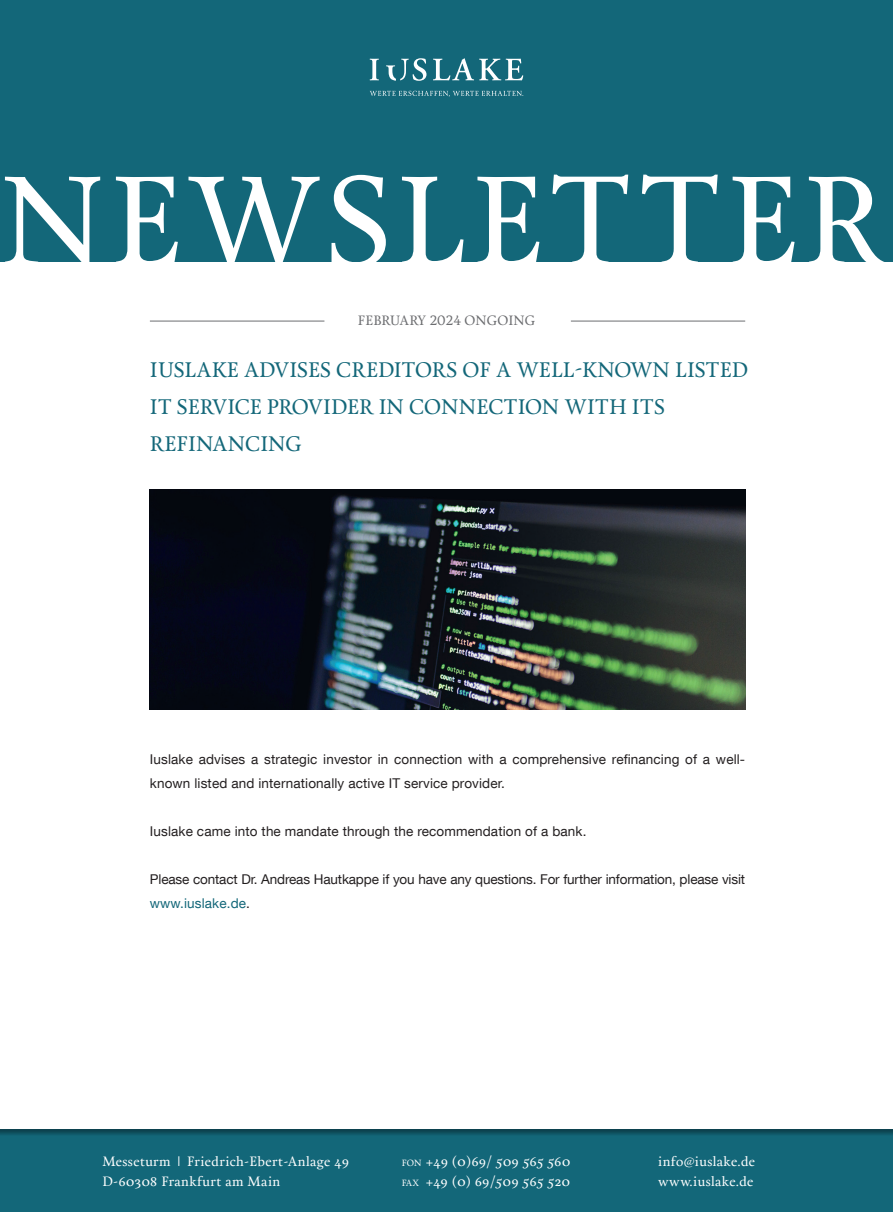
<style>
.page{position:relative;width:893px;height:1212px;background:#fff}
.page>*{position:absolute;margin:0;border:0;box-sizing:border-box;transform-origin:0 0}
.t1{font:126.6px "Calendas Plus";letter-spacing:.03em;color:#fff}
.t2{font:21px/36.9px "Calendas Plus";color:#136779}
.t3{font:13.5px/24px "Helvetica Neue LT Com";letter-spacing:.01em;color:#231f20}
.t4{font:13.5px/24px "Helvetica Neue LT Com";letter-spacing:-.01em;color:#231f20}
.t5{font:13.5px/19.5px "Calendas Plus";letter-spacing:.03em;color:#fff}
.t6{font:13.5px/19.5px "Calendas Plus";letter-spacing:-.005em;color:#fff}
.t7{font:13.5px "Calendas Plus";letter-spacing:.01em;color:#6c6d70}
.s1{color:#136779}
.s2{font-family:"Helvetica Neue LT Com";font-weight:300}
.s3{font-size:9px}
</style>
<div class="page">
<div style="left:0;top:0;width:893px;height:261px;background:#136779"></div>
<svg style="left:370px;top:58px;width:56px;height:23px"></svg>
<svg style="left:433px;top:58px;width:90px;height:22px"></svg>
<svg style="left:370px;top:91px;width:153px;height:6px"></svg>
<hr style="left:150px;top:321px;width:174px;height:1px;background:#6c6d70">
<hr style="left:571px;top:321px;width:174px;height:1px;background:#6c6d70">
<div style="left:0;top:1129px;width:893px;height:83px;background:#136779"></div>
<svg style="left:0;top:1129px;width:893px;height:6px"></svg>
<img style="left:150px;top:490px;width:595px;height:220px">
<h1 class="t1" style="left:0;top:129px;width:893px">NEWSLETTER</h1>
<p class="t7" style="left:358px;top:311px;width:179px">FEBRUARY 2024 ONGOING</p>
<h2 class="t2" style="left:150px;top:351px;width:600px">IUSLAKE ADVISES CREDITORS OF A WELL-KNOWN LISTED<br>IT SERVICE PROVIDER IN CONNECTION WITH ITS<br>REFINANCING</h2>
<p class="t3" style="left:150px;top:747px;width:597px">Iuslake advises a strategic investor in connection with a comprehensive refinancing of a well&shy;known listed and internationally active IT service provider.</p>
<p class="t3" style="left:150px;top:819px;width:438px">Iuslake came into the mandate through the recommendation of a bank.</p>
<p class="t4" style="left:150px;top:867px;width:597px">Please contact Dr. Andreas Hautkappe if you have any questions. For further information, please visit <span class="s1">www.iuslake.de</span>.</p>
<p class="t5" style="left:102px;top:1151px;width:248px">Messeturm <span class="s2">I</span> Friedrich-Ebert-Anlage 49<br>D-60308 Frankfurt am Main</p>
<p class="t6" style="left:402px;top:1151px;width:170px"><span class="s3">FON</span> +49 (0)69/ 509 565 560<br><span class="s3">FAX</span> +49 (0) 69/509 565 520</p>
<p class="t5" style="left:658px;top:1151px;width:99px">info@iuslake.de www.iuslake.de</p>
</div>
